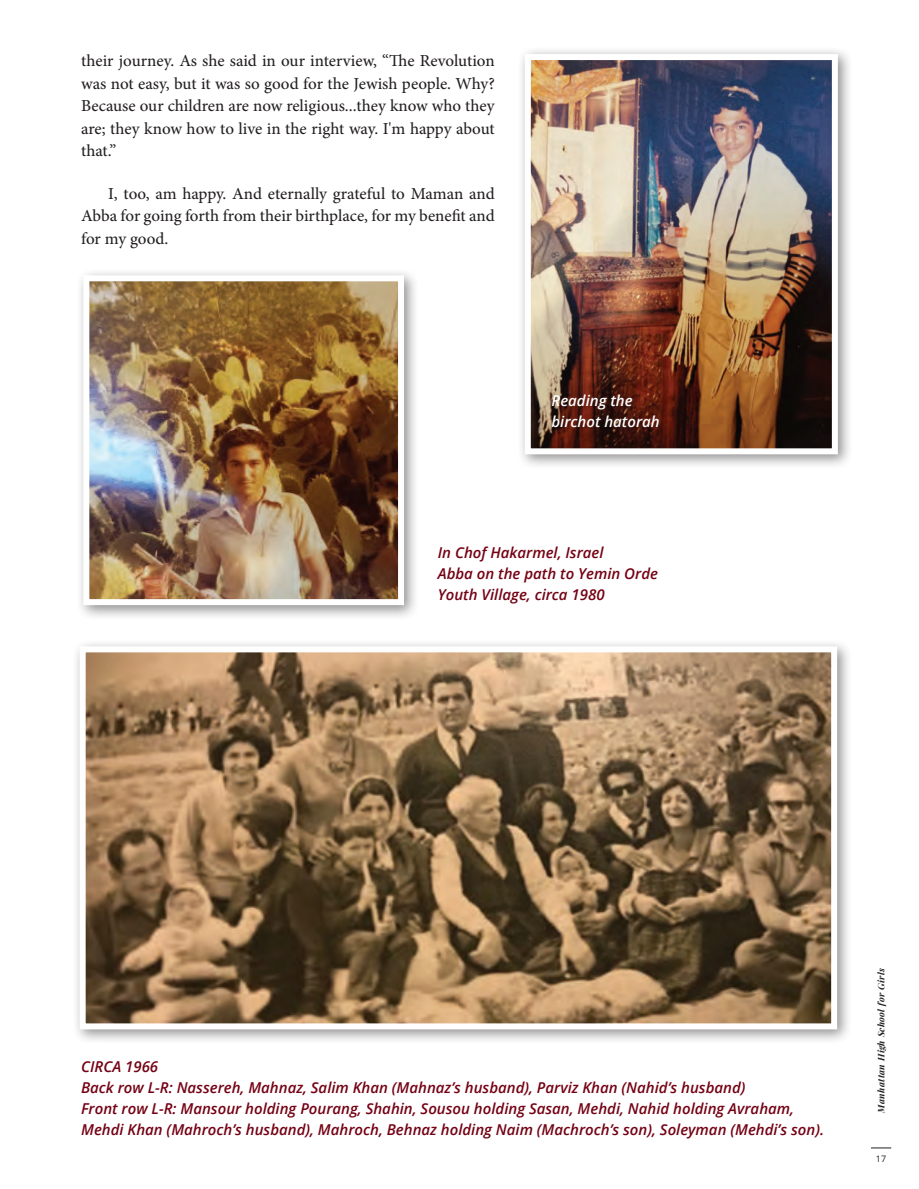
<style>
.page{position:relative;width:919px;height:1189px;background:#fff}
.page>*{position:absolute;margin:0;border:0;box-sizing:border-box;transform-origin:0 0}
.t1{font:16.5px/22.5px "Adobe Hebrew";letter-spacing:-.005em;color:#231f20;text-align:justify}
.t2{font:italic 600 15px/21px "Open Sans";color:#740214}
.t3{font:italic 600 15px/21px "Open Sans";color:#fff}
.t4{font:italic 700 9px "Playfair Display";letter-spacing:.04em;color:#231f20}
.t5{font:9px "Open Sans Hebrew";color:#231f20}
</style>
<div class="page">
<div style="left:76px;top:268px;width:343px;height:352px;background:#231f20;opacity:.5"></div>
<img style="left:90px;top:282px;width:307px;height:316px">
<div style="left:83px;top:275px;width:321px;height:330px;border:6px solid #fff"></div>
<div style="left:517px;top:47px;width:335px;height:422px;background:#231f20;opacity:.5"></div>
<img style="left:531px;top:61px;width:299px;height:386px">
<div style="left:524px;top:54px;width:313px;height:400px;border:6px solid #fff"></div>
<div style="left:72px;top:638px;width:780px;height:406px;background:#231f20;opacity:.5"></div>
<img style="left:87px;top:653px;width:742px;height:369px">
<div style="left:80px;top:646px;width:756px;height:383px;border:6px solid #fff"></div>
<svg style="left:871px;top:1147px;width:19px;height:1px"></svg>
<p class="t1" style="left:81px;top:50px;width:415px">their journey. As she said in our interview, “The Revolution was not easy, but it was so good for the Jewish people. Why?<br>Because our children are now religious...they know who they are; they know how to live in the right way. I'm happy about that.”</p>
<p class="t1" style="left:81px;top:182px;width:415px;text-indent:27px">I, too, am happy. And eternally grateful to Maman and Abba for going forth from their birthplace, for my benefit and for my good.</p>
<p class="t3" style="left:551px;top:389px;width:110px">Reading the birchot hatorah</p>
<p class="t2" style="left:437px;top:542px;width:221px">In Chof Hakarmel, Israel<br>Abba on the path to Yemin Orde<br>Youth Village, circa 1980</p>
<p class="t2" style="left:81px;top:1055px;width:744px">CIRCA 1966<br>Back row L-R: Nassereh, Mahnaz, Salim Khan (Mahnaz’s husband), Parviz Khan (Nahid’s husband)<br>Front row L-R: Mansour holding Pourang, Shahin, Sousou holding Sasan, Mehdi, Nahid holding Avraham, Mehdi Khan (Mahroch’s husband), Mahroch, Behnaz holding Naim (Machroch’s son), Soleyman (Mehdi’s son).</p>
<p class="t4" style="left:873px;top:1112px;width:146px;rotate:-90deg">Manhattan High School for Girls</p>
<p class="t5" style="left:875px;top:1153px;width:12px">17</p>
</div>
